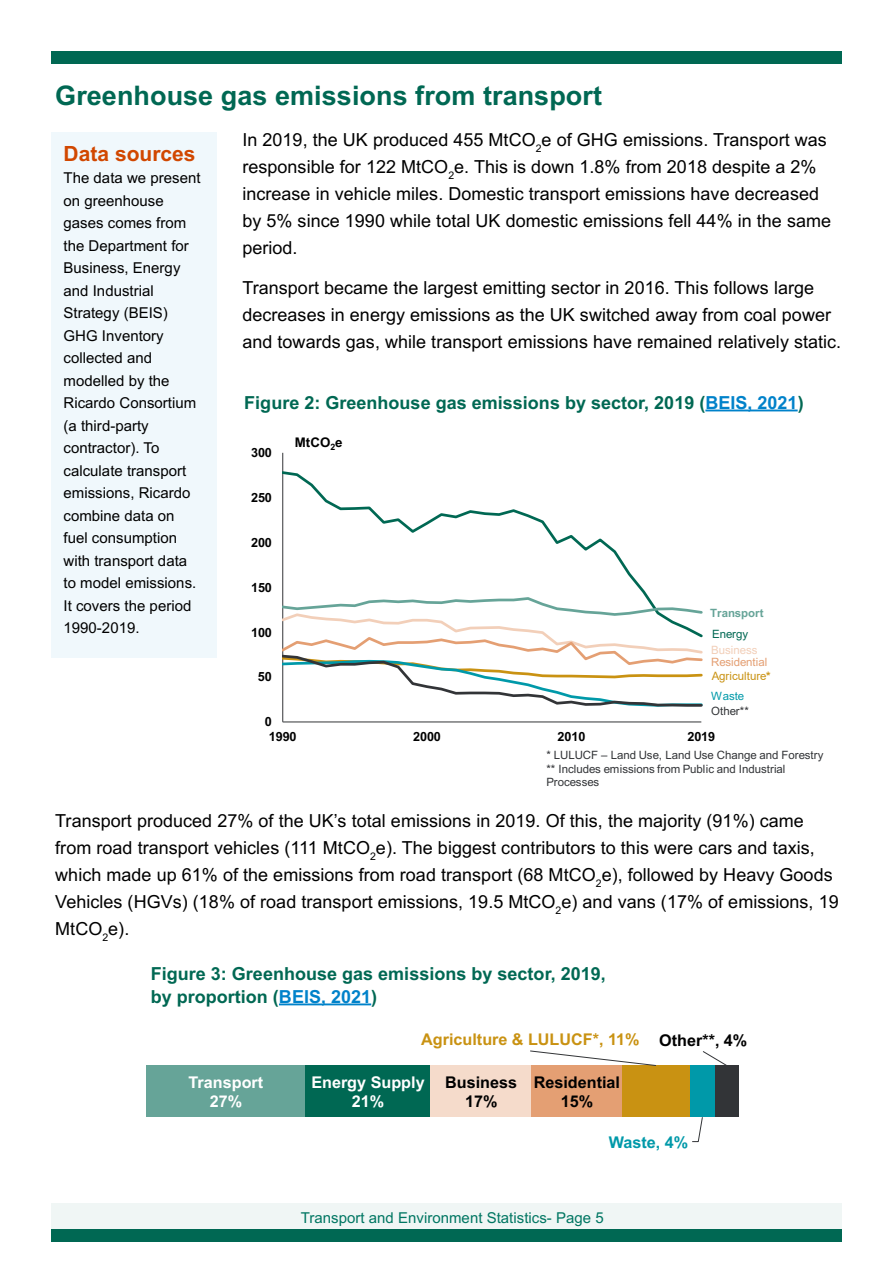
<style>
.page{position:relative;width:893px;height:1263px;background:#fff}
.page>*{position:absolute;margin:0;border:0;box-sizing:border-box;transform-origin:0 0}
.Page_Titles{font:700 27px "Arial";color:#006853}
.Sidebar_Titles{font:700 21px "Arial";color:#d14700}
.Subtitles{font:18px/27px "Arial MT2";color:#000}
.Figure_Titles{font:700 18px "Arial";color:#006853}
.t1{font:700 16.2px/18.6px "Arial";color:#000;text-align:center}
.t2{font:700 16.2px/18.6px "Arial";color:#fff;text-align:center}
.t3{font:700 16.2px "Arial";color:#c99212}
.t4{font:700 16.2px "Arial";color:#0099a9}
.SideBar{font:15px/22.5px "Arial MT2";color:#000}
.t5{font:15px "Arial MT2";color:#007662}
.t6{font:700 13.35px "Arial";color:#000}
.t7{font:700 12.75px "Arial";letter-spacing:-.01em;color:#000}
.t8{font:11.55px "Arial MT2";letter-spacing:-.005em;color:#323437}
.t9{font:11.4px/15.3px "Arial MT2";letter-spacing:-.005em;color:#323437}
.t10{font:11.4px/14.1px "Arial MT2";letter-spacing:-.005em;color:#e49f73}
.t11{font:11.4px/15.1px "Arial MT2";letter-spacing:-.005em;color:#f2cfb9}
.t12{font:700 11.4px "Arial";letter-spacing:-.005em;color:#66a498}
.s1{color:#0082ca}
.s2{color:#006853}
.s3{font-family:"Arial";color:#c99212}
.s4{font-family:"Arial";font-weight:700;color:#c99212}
.s5{color:#0099a9}
.s6{font-family:"Arial MT3"}
</style>
<div class="page">
<div style="left:51px;top:1203px;width:791px;height:26px;background:#f0f6f5"></div>
<div style="left:51px;top:1229px;width:791px;height:13px;background:#006853"></div>
<div style="left:51px;top:51px;width:791px;height:13px;background:#006853"></div>
<div style="left:51px;top:133px;width:166px;height:525px;background:#f0f8fc"></div>
<hr style="left:705px;top:410px;width:93px;height:1px;background:#0082ca">
<hr style="left:282px;top:453px;width:1px;height:269px;background:#323437">
<hr style="left:283px;top:721px;width:418px;height:1px;background:#323437">
<svg style="left:282px;top:469px;width:366px;height:127px"></svg>
<svg style="left:282px;top:596px;width:420px;height:112px"></svg>
<hr style="left:279px;top:1003px;width:92px;height:2px;background:#0082ca">
<div style="left:146px;top:1065px;width:160px;height:52px;background:#66a498"></div>
<div style="left:306px;top:1065px;width:124px;height:52px;background:#006853"></div>
<div style="left:430px;top:1065px;width:102px;height:52px;background:#f5dbcb"></div>
<div style="left:532px;top:1065px;width:90px;height:52px;background:#e49f73"></div>
<div style="left:622px;top:1065px;width:68px;height:52px;background:#c99212"></div>
<div style="left:690px;top:1065px;width:25px;height:52px;background:#0099a9"></div>
<div style="left:715px;top:1065px;width:24px;height:52px;background:#323437"></div>
<svg style="left:530px;top:1050px;width:126px;height:16px"></svg>
<svg style="left:692px;top:1117px;width:11px;height:25px"></svg>
<svg style="left:703px;top:1051px;width:24px;height:14px"></svg>
<p class="Page_Titles" style="left:55px;top:77px;width:548px">Greenhouse gas emissions from transport</p>
<h3 class="Subtitles" style="left:242px;top:126px;width:590px">In 2019, the UK produced 455 MtCO<sub>2</sub>e of GHG emissions. Transport was responsible for 122 MtCO<sub>2</sub>e. This is down 1.8% from 2018 despite a 2% increase in vehicle miles. Domestic transport emissions have decreased by 5% since 1990 while total UK domestic emissions fell 44% in the same period.</h3>
<h3 class="Subtitles" style="left:242px;top:274px;width:600px">Transport became the largest emitting sector in 2016. This follows large decreases in energy emissions as the UK switched away from coal power and towards gas, while transport emissions have remained relatively static.</h3>
<p class="Sidebar_Titles" style="left:64px;top:139px;width:134px">Data sources</p>
<p class="SideBar" style="left:64px;top:167px;width:139px">The data we present on greenhouse gases comes from the Department for<br>Business, Energy and Industrial<br>Strategy (BEIS)<br>GHG Inventory collected and modelled by the<br>Ricardo Consortium (a third-party contractor). To calculate transport emissions, Ricardo combine data on fuel consumption with transport data to model emissions.<br>It covers the period<br>1990-2019.</p>
<p class="Figure_Titles" style="left:244px;top:390px;width:561px">Figure 2: Greenhouse gas emissions by sector, 2019 (<span class="s1">BEIS, 2021</span>)</p>
<p class="t6" style="left:295px;top:433px;width:49px">MtCO<sub>2</sub>e</p>
<p class="t7" style="left:251px;top:444px;width:22px">300</p>
<p class="t7" style="left:251px;top:489px;width:22px">250</p>
<p class="t7" style="left:251px;top:533px;width:22px">200</p>
<p class="t7" style="left:251px;top:578px;width:22px">150</p>
<p class="t12" style="left:710px;top:604px;width:55px">Transport</p>
<p class="t7" style="left:251px;top:623px;width:22px">100</p>
<p class="t11" style="left:711px;top:627px;width:48px"><span class="s2">Energy<br></span>Business</p>
<p class="t10" style="left:711px;top:654px;width:61px">Residential<br><span class="s3">Agriculture</span><span class="s4">*</span></p>
<p class="t9" style="left:711px;top:688px;width:39px"><span class="s5">Waste<br></span>Other**</p>
<p class="t9" style="left:546px;top:747px;width:279px">* LULUCF <span class="s6">–</span> Land Use, Land Use Change and Forestry</p>
<p class="t8" style="left:546px;top:761px;width:241px">** Includes emissions from Public and Industrial</p>
<p class="t9" style="left:546px;top:774px;width:54px">Processes</p>
<p class="t7" style="left:258px;top:668px;width:15px">50</p>
<p class="t7" style="left:265px;top:713px;width:9px">0</p>
<p class="t7" style="left:269px;top:728px;width:29px">1990</p>
<p class="t7" style="left:413px;top:728px;width:29px">2000</p>
<p class="t7" style="left:557px;top:728px;width:29px">2010</p>
<p class="t7" style="left:687px;top:728px;width:29px">2019</p>
<h3 class="Subtitles" style="left:55px;top:807px;width:785px">Transport produced 27% of the UK’s total emissions in 2019. Of this, the majority (91%) came from road transport vehicles (111 MtCO<sub>2</sub>e). The biggest contributors to this were cars and taxis, which made up 61% of the emissions from road transport (68 MtCO<sub>2</sub>e), followed by Heavy Goods Vehicles (HGVs) (18% of road transport emissions, 19.5 MtCO<sub>2</sub>e) and vans (17% of emissions, 19<br>MtCO<sub>2</sub>e).</h3>
<p class="Figure_Titles" style="left:151px;top:961px;width:457px">Figure 3: Greenhouse gas emissions by sector, 2019,</p>
<p class="Figure_Titles" style="left:151px;top:983px;width:228px">by proportion (<span class="s1">BEIS, 2021</span>)</p>
<p class="t3" style="left:421px;top:1028px;width:220px">Agriculture &amp; LULUCF*, 11%</p>
<p class="t2" style="left:189px;top:1073px;width:76px">Transport<br>27%</p>
<p class="t2" style="left:311px;top:1073px;width:115px">Energy Supply<br>21%</p>
<p class="t1" style="left:445px;top:1073px;width:73px">Business<br>17%</p>
<p class="t1" style="left:534px;top:1073px;width:88px">Residential<br>15%</p>
<p class="t1" style="left:659px;top:1031px;width:90px">Other**, 4%</p>
<p class="t4" style="left:609px;top:1130px;width:81px">Waste, 4%</p>
<p class="t5" style="left:301px;top:1207px;width:304px">Transport and Environment Statistics- Page 5</p>
</div>
